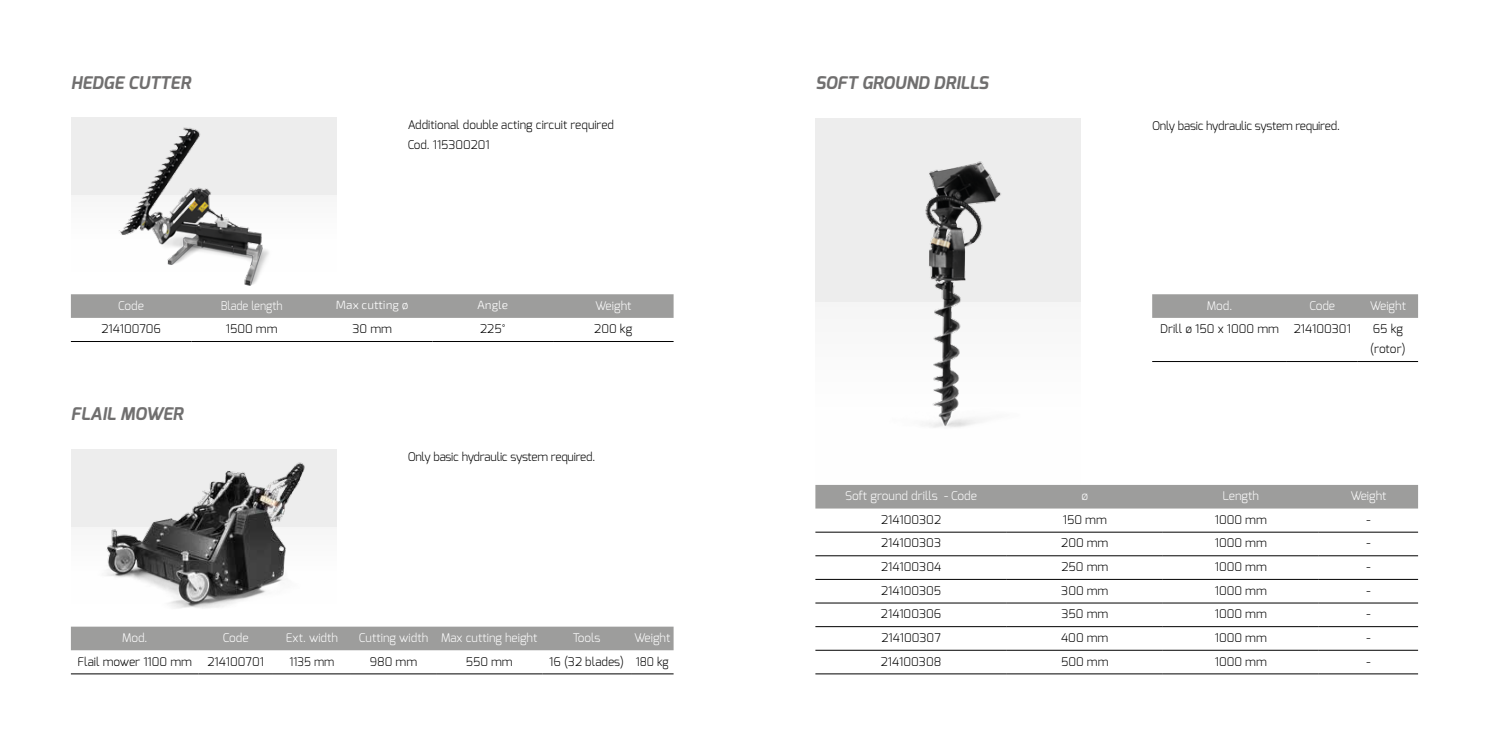
<style>
.page{position:relative;width:1489px;height:745px;background:#fff}
.page>*{position:absolute;margin:0;border:0;box-sizing:border-box;transform-origin:0 0}
.t1{font:italic 700 17.5px "Exo";color:#706f6f}
.t2{font:300 11.88px/20px "Exo";color:#000}
.t3{font:300 11.88px "Exo";color:#fff}
.t4{font:300 11.88px "Exo";letter-spacing:-.02em;color:#000}
.t5{font:300 11.88px "Exo 2";color:#fff}
.t6{font:300 11.88px "Exo";color:#fff;scale:.94 1}
.t7{font:300 11.88px "Exo";color:#000;scale:.94 1}
</style>
<div class="page">
<svg style="left:71px;top:294px;width:602px;height:24px;background:#9e9e9d"></svg>
<hr style="left:71px;top:341px;width:120px;height:1px;background:#000">
<hr style="left:191px;top:341px;width:121px;height:1px;background:#000">
<hr style="left:312px;top:341px;width:120px;height:1px;background:#000">
<hr style="left:432px;top:341px;width:121px;height:1px;background:#000">
<hr style="left:553px;top:341px;width:120px;height:1px;background:#000">
<div style="left:71px;top:117px;width:266px;height:77px;background:#ededed"></div>
<img style="left:103px;top:127px;width:175px;height:159px">
<div style="left:71px;top:626px;width:602px;height:23px;background:#9d9d9c"></div>
<hr style="left:71px;top:673px;width:127px;height:1px;background:#000">
<hr style="left:198px;top:673px;width:75px;height:1px;background:#000">
<hr style="left:273px;top:673px;width:78px;height:1px;background:#000">
<hr style="left:351px;top:673px;width:85px;height:1px;background:#000">
<hr style="left:436px;top:673px;width:106px;height:1px;background:#000">
<hr style="left:542px;top:673px;width:89px;height:1px;background:#000">
<hr style="left:631px;top:673px;width:42px;height:1px;background:#000">
<img style="left:71px;top:449px;width:266px;height:160px">
<div style="left:815px;top:118px;width:266px;height:183px;background:#ededed"></div>
<div style="left:815px;top:485px;width:602px;height:23px;background:#9d9d9c"></div>
<hr style="left:815px;top:673px;width:191px;height:1px;background:#000">
<hr style="left:1006px;top:673px;width:156px;height:1px;background:#000">
<hr style="left:1162px;top:673px;width:156px;height:1px;background:#000">
<hr style="left:1318px;top:673px;width:99px;height:1px;background:#000">
<hr style="left:815px;top:531px;width:191px;height:1px;background:#000">
<hr style="left:1006px;top:531px;width:156px;height:1px;background:#000">
<hr style="left:1162px;top:531px;width:156px;height:1px;background:#000">
<hr style="left:1318px;top:531px;width:99px;height:1px;background:#000">
<hr style="left:815px;top:555px;width:191px;height:1px;background:#000">
<hr style="left:1006px;top:555px;width:156px;height:1px;background:#000">
<hr style="left:1162px;top:555px;width:156px;height:1px;background:#000">
<hr style="left:1318px;top:555px;width:99px;height:1px;background:#000">
<hr style="left:815px;top:578px;width:191px;height:1px;background:#000">
<hr style="left:1006px;top:578px;width:156px;height:1px;background:#000">
<hr style="left:1162px;top:578px;width:156px;height:1px;background:#000">
<hr style="left:1318px;top:578px;width:99px;height:1px;background:#000">
<hr style="left:815px;top:602px;width:191px;height:1px;background:#000">
<hr style="left:1006px;top:602px;width:156px;height:1px;background:#000">
<hr style="left:1162px;top:602px;width:156px;height:1px;background:#000">
<hr style="left:1318px;top:602px;width:99px;height:1px;background:#000">
<hr style="left:815px;top:626px;width:191px;height:1px;background:#000">
<hr style="left:1006px;top:626px;width:156px;height:1px;background:#000">
<hr style="left:1162px;top:626px;width:156px;height:1px;background:#000">
<hr style="left:1318px;top:626px;width:99px;height:1px;background:#000">
<hr style="left:815px;top:649px;width:191px;height:1px;background:#000">
<hr style="left:1006px;top:649px;width:156px;height:1px;background:#000">
<hr style="left:1162px;top:649px;width:156px;height:1px;background:#000">
<hr style="left:1318px;top:649px;width:99px;height:1px;background:#000">
<svg style="left:1152px;top:294px;width:265px;height:24px;background:#9e9e9d"></svg>
<hr style="left:1152px;top:361px;width:134px;height:1px;background:#000">
<hr style="left:1286px;top:361px;width:71px;height:1px;background:#000">
<hr style="left:1357px;top:361px;width:60px;height:1px;background:#000">
<img style="left:847px;top:161px;width:234px;height:267px">
<h1 class="t1" style="left:71px;top:71px;width:121px">HEDGE CUTTER</h1>
<p class="t2" style="left:407px;top:114px;width:208px">Additional double acting circuit required<br>Cod. 115300201</p>
<p class="t3" style="left:118px;top:297px;width:27px">Code</p>
<p class="t6" style="left:221px;top:297px;width:67px">Blade length</p>
<p class="t5" style="left:336px;top:297px;width:74px">Max cutting ø</p>
<p class="t5" style="left:477px;top:297px;width:32px">Angle</p>
<p class="t3" style="left:595px;top:297px;width:38px">Weight</p>
<p class="t2" style="left:101px;top:318px;width:61px">214100706</p>
<p class="t2" style="left:226px;top:318px;width:53px">1500 mm</p>
<p class="t2" style="left:352px;top:318px;width:41px">30 mm</p>
<p class="t2" style="left:480px;top:318px;width:27px">225°</p>
<p class="t2" style="left:594px;top:318px;width:40px">200 kg</p>
<h1 class="t1" style="left:71px;top:402px;width:114px">FLAIL MOWER</h1>
<p class="t4" style="left:407px;top:449px;width:189px">Only basic hydraulic system required.</p>
<p class="t3" style="left:122px;top:629px;width:27px">Mod.</p>
<p class="t3" style="left:223px;top:629px;width:27px">Code</p>
<p class="t3" style="left:286px;top:629px;width:54px">Ext. width</p>
<p class="t3" style="left:359px;top:629px;width:180px">Cutting width Max cutting height</p>
<p class="t3" style="left:573px;top:629px;width:29px">Tools</p>
<p class="t3" style="left:634px;top:629px;width:38px">Weight</p>
<p class="t2" style="left:77px;top:650px;width:116px">Flail mower 1100 mm</p>
<p class="t2" style="left:207px;top:650px;width:58px">214100701</p>
<p class="t7" style="left:289px;top:653px;width:49px">1135 mm</p>
<p class="t2" style="left:370px;top:650px;width:49px">980 mm</p>
<p class="t2" style="left:465px;top:650px;width:49px">550 mm</p>
<p class="t2" style="left:549px;top:650px;width:121px">16 (32 blades) 180 kg</p>
<h1 class="t1" style="left:815px;top:71px;width:174px">SOFT GROUND DRILLS</h1>
<p class="t4" style="left:1152px;top:118px;width:189px">Only basic hydraulic system required.</p>
<p class="t3" style="left:1206px;top:297px;width:27px">Mod.</p>
<p class="t3" style="left:1309px;top:297px;width:27px">Code</p>
<p class="t3" style="left:1369px;top:297px;width:38px">Weight</p>
<p class="t2" style="left:1160px;top:318px;width:192px">Drill ø 150 x 1000 mm 214100301</p>
<p class="t2" style="left:1370px;top:318px;width:37px">65 kg (rotor)</p>
<p class="t3" style="left:845px;top:488px;width:133px">Soft ground drills - Code</p>
<p class="t3" style="left:1081px;top:488px;width:8px">ø</p>
<p class="t3" style="left:1222px;top:488px;width:38px">Length</p>
<p class="t3" style="left:1350px;top:488px;width:38px">Weight</p>
<p class="t2" style="left:881px;top:509px;width:61px">214100302</p>
<p class="t2" style="left:1062px;top:509px;width:45px">150 mm</p>
<p class="t2" style="left:1214px;top:509px;width:54px">1000 mm</p>
<p class="t2" style="left:1366px;top:509px;width:6px">-</p>
<p class="t2" style="left:881px;top:532px;width:61px">214100303</p>
<p class="t2" style="left:1061px;top:532px;width:49px">200 mm</p>
<p class="t2" style="left:1214px;top:532px;width:54px">1000 mm</p>
<p class="t2" style="left:1366px;top:532px;width:6px">-</p>
<p class="t2" style="left:881px;top:556px;width:61px">214100304</p>
<p class="t2" style="left:1061px;top:556px;width:48px">250 mm</p>
<p class="t2" style="left:1214px;top:556px;width:54px">1000 mm</p>
<p class="t2" style="left:1366px;top:556px;width:6px">-</p>
<p class="t2" style="left:881px;top:580px;width:62px">214100305</p>
<p class="t2" style="left:1061px;top:580px;width:49px">300 mm</p>
<p class="t2" style="left:1214px;top:580px;width:54px">1000 mm</p>
<p class="t2" style="left:881px;top:603px;width:62px">214100306</p>
<p class="t2" style="left:1061px;top:603px;width:48px">350 mm</p>
<p class="t2" style="left:1214px;top:603px;width:54px">1000 mm</p>
<p class="t2" style="left:1366px;top:603px;width:6px">-</p>
<p class="t2" style="left:881px;top:627px;width:61px">214100307</p>
<p class="t2" style="left:1061px;top:627px;width:49px">400 mm</p>
<p class="t2" style="left:1214px;top:627px;width:54px">1000 mm</p>
<p class="t2" style="left:1366px;top:627px;width:6px">-</p>
<p class="t2" style="left:880px;top:650px;width:62px">214100308</p>
<p class="t2" style="left:1061px;top:650px;width:49px">500 mm</p>
<p class="t2" style="left:1214px;top:650px;width:54px">1000 mm</p>
</div>
